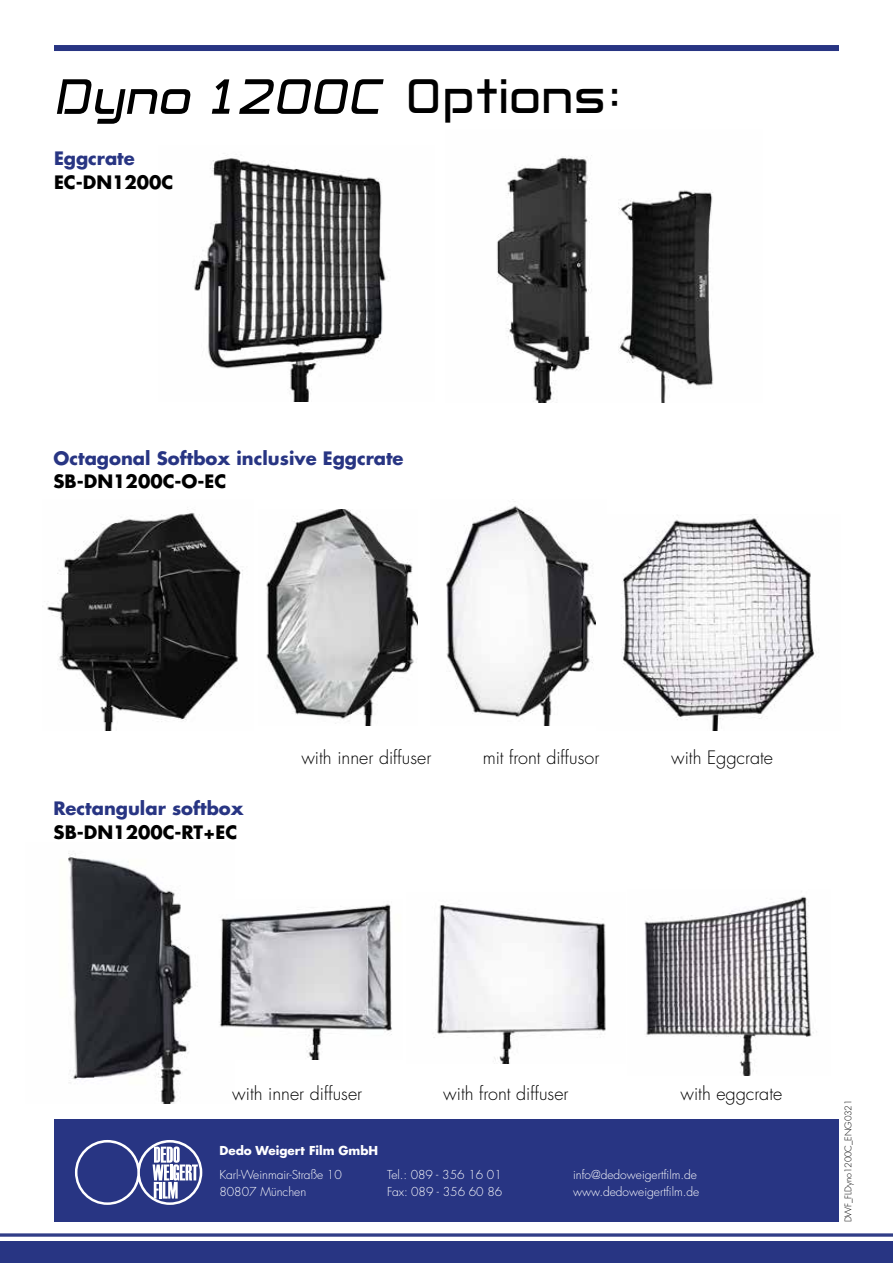
<style>
.page{position:relative;width:893px;height:1263px;background:#fff}
.page>*{position:absolute;margin:0;border:0;box-sizing:border-box;transform-origin:0 0}
.t1{font:47.1px "Anita Semi square";color:#000}
.t2{font:300 18px "Futura LT Pro";color:#000}
.t3{font:700 18px "Futura LT Pro";color:#283583}
.t4{font:700 18px "Futura LT Pro";color:#000}
.t5{font:300 12px/16.5px "Futura LT Pro";color:#fff}
.t6{font:700 12px "Futura LT Pro";color:#fff}
.t7{font:300 9px "Futura LT Pro";letter-spacing:-.015em;color:#000}
</style>
<div class="page">
<div style="left:54px;top:1120px;width:785px;height:102px;background:#283583"></div>
<svg style="left:75px;top:1140px;width:127px;height:65px"></svg>
<svg style="left:239px;top:79px;width:145px;height:35px"></svg>
<svg style="left:57px;top:79px;width:134px;height:45px"></svg>
<svg style="left:212px;top:79px;width:18px;height:35px"></svg>
<div style="left:54px;top:45px;width:785px;height:6px;background:#283583"></div>
<div style="left:0;top:1242px;width:893px;height:21px;background:#283583"></div>
<hr style="left:0;top:1233px;width:893px;height:3px;background:#283583">
<img style="left:68px;top:853px;width:128px;height:250px">
<img style="left:644px;top:896px;width:173px;height:179px">
<img style="left:194px;top:158px;width:192px;height:244px">
<img style="left:433px;top:904px;width:173px;height:160px">
<img style="left:219px;top:904px;width:173px;height:155px">
<img style="left:497px;top:155px;width:216px;height:248px">
<img style="left:47px;top:509px;width:196px;height:222px">
<img style="left:266px;top:509px;width:152px;height:216px">
<img style="left:446px;top:505px;width:150px;height:220px">
<img style="left:621px;top:517px;width:195px;height:214px">
<h2 class="t3" style="left:54px;top:145px;width:82px">Eggcrate</h2>
<h2 class="t4" style="left:54px;top:169px;width:121px">EC-DN1200C</h2>
<h1 class="t1" style="left:409px;top:67px;width:213px">Options:</h1>
<h2 class="t3" style="left:54px;top:444px;width:351px">Octagonal Softbox inclusive Eggcrate</h2>
<h2 class="t4" style="left:54px;top:467px;width:174px">SB-DN1200C-O-EC</h2>
<h2 class="t3" style="left:54px;top:795px;width:191px">Rectangular softbox</h2>
<h2 class="t4" style="left:54px;top:819px;width:185px">SB-DN1200C-RT+EC</h2>
<h2 class="t2" style="left:301px;top:746px;width:131px">with inner diffuser</h2>
<h2 class="t2" style="left:483px;top:746px;width:118px">mit front diffusor</h2>
<h2 class="t2" style="left:671px;top:746px;width:103px">with Eggcrate</h2>
<h2 class="t2" style="left:232px;top:1081px;width:131px">with inner diffuser</h2>
<h2 class="t2" style="left:443px;top:1081px;width:127px">with front diffuser</h2>
<h2 class="t2" style="left:680px;top:1081px;width:103px">with eggcrate</h2>
<p class="t6" style="left:219px;top:1141px;width:160px">Dedo Weigert Film GmbH</p>
<p class="t5" style="left:219px;top:1166px;width:124px">Karl-Weinmair-Straße 10<br>80807 München</p>
<p class="t5" style="left:387px;top:1166px;width:117px">Tel.: 089 - 356 16 01<br>Fax: 089 - 356 60 86</p>
<p class="t5" style="left:573px;top:1167px;width:128px">info@dedoweigertfilm.de www.dedoweigertfilm.de</p>
<p class="t7" style="left:842px;top:1222px;width:124px;rotate:-90deg">DWF_FLDyno1200C_ENG0321</p>
</div>
